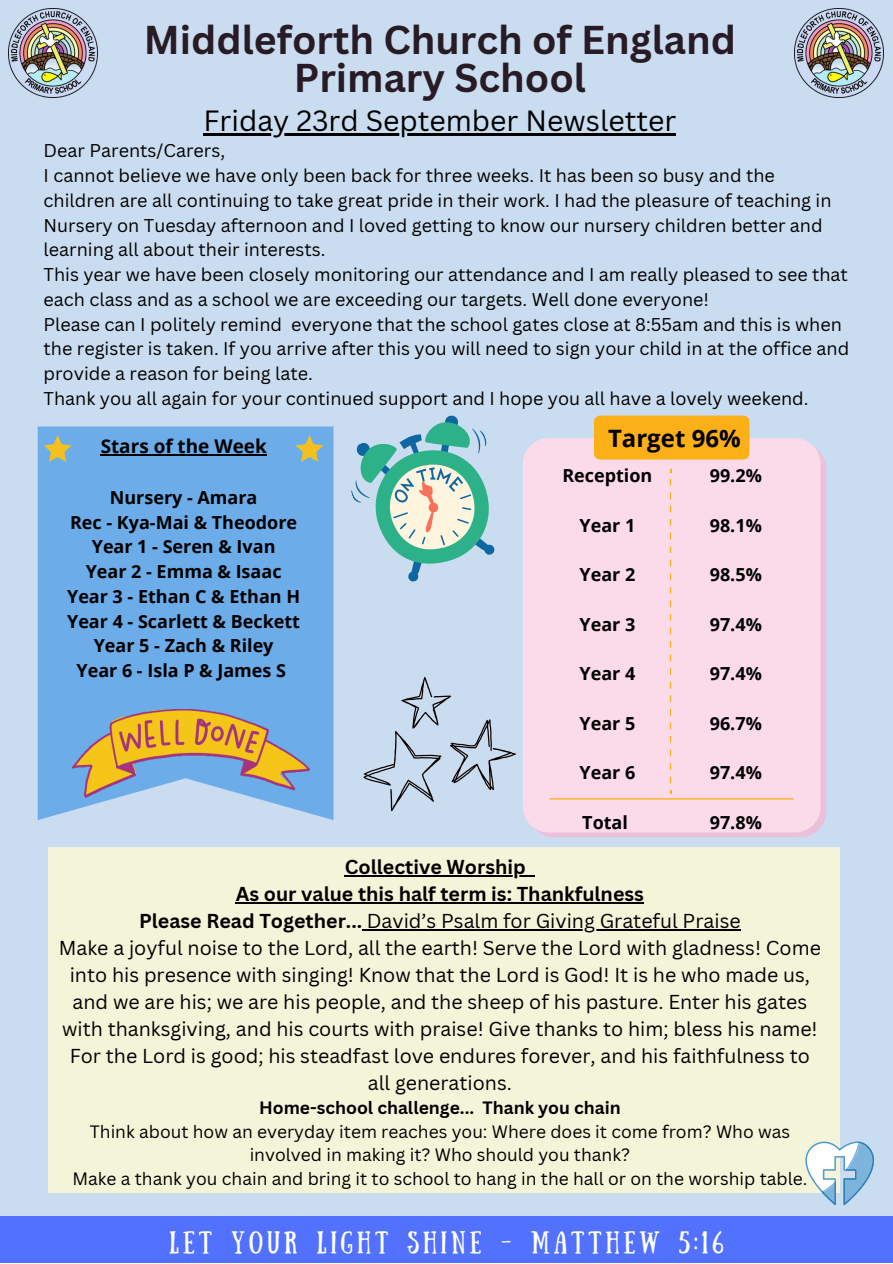
<style>
.page{position:relative;width:893px;height:1264px;background:#fff}
.page>*{position:absolute;margin:0;border:0;box-sizing:border-box;transform-origin:0 0}
.t1{font:700 39.15px/38.2px "Canva Sans";color:#291b25;text-align:center}
.t2{font:28.5px "Canva Sans";color:#000}
.t3{font:700 24px "Open Sans";color:#000}
.t4{font:22.35px "Sunday";letter-spacing:.18em;color:#fff}
.t5{font:19.65px/27px "Canva Sans";color:#000;text-align:center}
.t6{font:700 18.9px "Open Sans";color:#000}
.t7{font:18px/24.8px "Canva Sans";color:#000}
.t8{font:700 18px/24.8px "Open Sans";color:#000;text-align:center}
.t9{font:17.4px/23.5px "Canva Sans";color:#000;text-align:center}
.t10{font:700 17.4px "Canva Sans";color:#000}
.s1{font-weight:700}
</style>
<div class="page">
<div style="left:0;top:0;width:892px;height:1262px;background:#cadcf0"></div>
<div style="left:0;top:1216px;width:892px;height:46px;background:#5271ff"></div>
<img style="left:794px;top:8px;width:89px;height:89px">
<img style="left:8px;top:8px;width:89px;height:89px">
<div style="left:38px;top:426px;width:295px;height:394px;background:#6bace9"></div>
<svg style="left:295px;top:435px;width:28px;height:27px"></svg>
<svg style="left:44px;top:435px;width:28px;height:27px"></svg>
<img style="left:72px;top:710px;width:237px;height:90px">
<div style="left:48px;top:847px;width:791px;height:345px;background:#f4f4d9"></div>
<svg style="left:351px;top:415px;width:144px;height:167px"></svg>
<svg style="left:539px;top:453px;width:286px;height:384px;background:#ebc2dc"></svg>
<div style="left:523px;top:438px;width:297px;height:394px;background:#fbdbe9"></div>
<div style="left:594px;top:415px;width:155px;height:44px;background:#fcb017"></div>
<svg style="left:669px;top:492px;width:2px;height:7px"></svg>
<svg style="left:669px;top:479px;width:2px;height:6px"></svg>
<svg style="left:669px;top:776px;width:2px;height:7px"></svg>
<svg style="left:669px;top:763px;width:2px;height:7px"></svg>
<svg style="left:669px;top:749px;width:2px;height:7px"></svg>
<svg style="left:669px;top:736px;width:2px;height:6px"></svg>
<svg style="left:669px;top:722px;width:2px;height:7px"></svg>
<svg style="left:669px;top:709px;width:2px;height:6px"></svg>
<svg style="left:669px;top:695px;width:2px;height:7px"></svg>
<svg style="left:669px;top:681px;width:2px;height:7px"></svg>
<svg style="left:669px;top:668px;width:2px;height:7px"></svg>
<svg style="left:669px;top:654px;width:2px;height:7px"></svg>
<svg style="left:669px;top:641px;width:2px;height:7px"></svg>
<svg style="left:669px;top:627px;width:2px;height:7px"></svg>
<svg style="left:669px;top:614px;width:2px;height:6px"></svg>
<svg style="left:669px;top:600px;width:2px;height:7px"></svg>
<svg style="left:669px;top:587px;width:2px;height:6px"></svg>
<svg style="left:669px;top:573px;width:2px;height:7px"></svg>
<svg style="left:669px;top:559px;width:2px;height:7px"></svg>
<svg style="left:669px;top:546px;width:2px;height:7px"></svg>
<svg style="left:669px;top:532px;width:2px;height:7px"></svg>
<svg style="left:669px;top:519px;width:2px;height:7px"></svg>
<svg style="left:669px;top:505px;width:2px;height:7px"></svg>
<svg style="left:549px;top:790px;width:244px;height:9px;background:#fbd6d4"></svg>
<svg style="left:363px;top:677px;width:153px;height:134px"></svg>
<svg style="left:805px;top:1141px;width:69px;height:64px"></svg>
<hr style="left:203px;top:133px;width:473px;height:2px;background:#000">
<hr style="left:101px;top:454px;width:166px;height:1px;background:#000">
<hr style="left:345px;top:875px;width:180px;height:1px;background:#000">
<hr style="left:236px;top:902px;width:408px;height:1px;background:#000">
<hr style="left:367px;top:929px;width:373px;height:1px;background:#000">
<h1 class="t1" style="left:144px;top:19px;width:593px">Middleforth Church of England<br>Primary School</h1>
<h2 class="t2" style="left:203px;top:100px;width:474px">Friday 23rd September Newsletter</h2>
<p class="t7" style="left:44px;top:138px;width:807px">Dear Parents/Carers,<br>I cannot believe we have only been back for three weeks. It has been so busy and the children are all continuing to take great pride in their work. I had the pleasure of teaching in Nursery on Tuesday afternoon and I loved getting to know our nursery children better and learning all about their interests.<br>This year we have been closely monitoring our attendance and I am really pleased to see that each class and as a school we are exceeding our targets. Well done everyone!<br>Please can I politely remind everyone that the school gates close at 8:55am and this is when the register is taken. If you arrive after this you will need to sign your child in at the office and provide a reason for being late.<br>Thank you all again for your continued support and I hope you all have a lovely weekend.</p>
<p class="t6" style="left:101px;top:433px;width:168px">Stars of the Week</p>
<p class="t8" style="left:67px;top:484px;width:234px">Nursery - Amara<br>Rec - Kya-Mai &amp; Theodore<br>Year 1 - Seren &amp; Ivan<br>Year 2 - Emma &amp; Isaac<br>Year 3 - Ethan C &amp; Ethan H<br>Year 4 - Scarlett &amp; Beckett<br>Year 5 - Zach &amp; Riley<br>Year 6 - Isla P &amp; James S</p>
<h3 class="t3" style="left:608px;top:421px;width:134px">Target 96%</h3>
<p class="t8" style="left:562px;top:463px;width:91px">Reception</p>
<p class="t8" style="left:579px;top:512px;width:57px">Year 1</p>
<p class="t8" style="left:579px;top:562px;width:57px">Year 2</p>
<p class="t8" style="left:579px;top:611px;width:57px">Year 3</p>
<p class="t8" style="left:579px;top:660px;width:57px">Year 4</p>
<p class="t8" style="left:579px;top:710px;width:57px">Year 5</p>
<p class="t8" style="left:579px;top:759px;width:57px">Year 6</p>
<p class="t8" style="left:582px;top:809px;width:47px">Total</p>
<p class="t8" style="left:709px;top:463px;width:54px">99.2%</p>
<p class="t8" style="left:709px;top:512px;width:54px">98.1%</p>
<p class="t8" style="left:709px;top:562px;width:54px">98.5%</p>
<p class="t8" style="left:709px;top:611px;width:54px">97.4%</p>
<p class="t8" style="left:709px;top:660px;width:54px">97.4%</p>
<p class="t8" style="left:709px;top:710px;width:54px">96.7%</p>
<p class="t8" style="left:709px;top:759px;width:54px">97.4%</p>
<p class="t8" style="left:709px;top:809px;width:54px">97.8%</p>
<p class="t5" style="left:59px;top:853px;width:763px"><span class="s1">Collective Worship<br>As our value this half term is: Thankfulness<br>Please Read Together...</span> David’s Psalm for Giving Grateful Praise<br>Make a joyful noise to the Lord, all the earth! Serve the Lord with gladness! Come into his presence with singing! Know that the Lord is God! It is he who made us, and we are his; we are his people, and the sheep of his pasture. Enter his gates with thanksgiving, and his courts with praise! Give thanks to him; bless his name!<br>For the Lord is good; his steadfast love endures forever, and his faithfulness to all generations.</p>
<p class="t10" style="left:259px;top:1095px;width:363px">Home-school challenge... Thank you chain</p>
<p class="t9" style="left:72px;top:1118px;width:736px">Think about how an everyday item reaches you: Where does it come from? Who was involved in making it? Who should you thank?<br>Make a thank you chain and bring it to school to hang in the hall or on the worship table.</p>
<p class="t4" style="left:169px;top:1226px;width:555px">LET YOUR LIGHT SHINE - MATTHEW 5:16</p>
</div>
